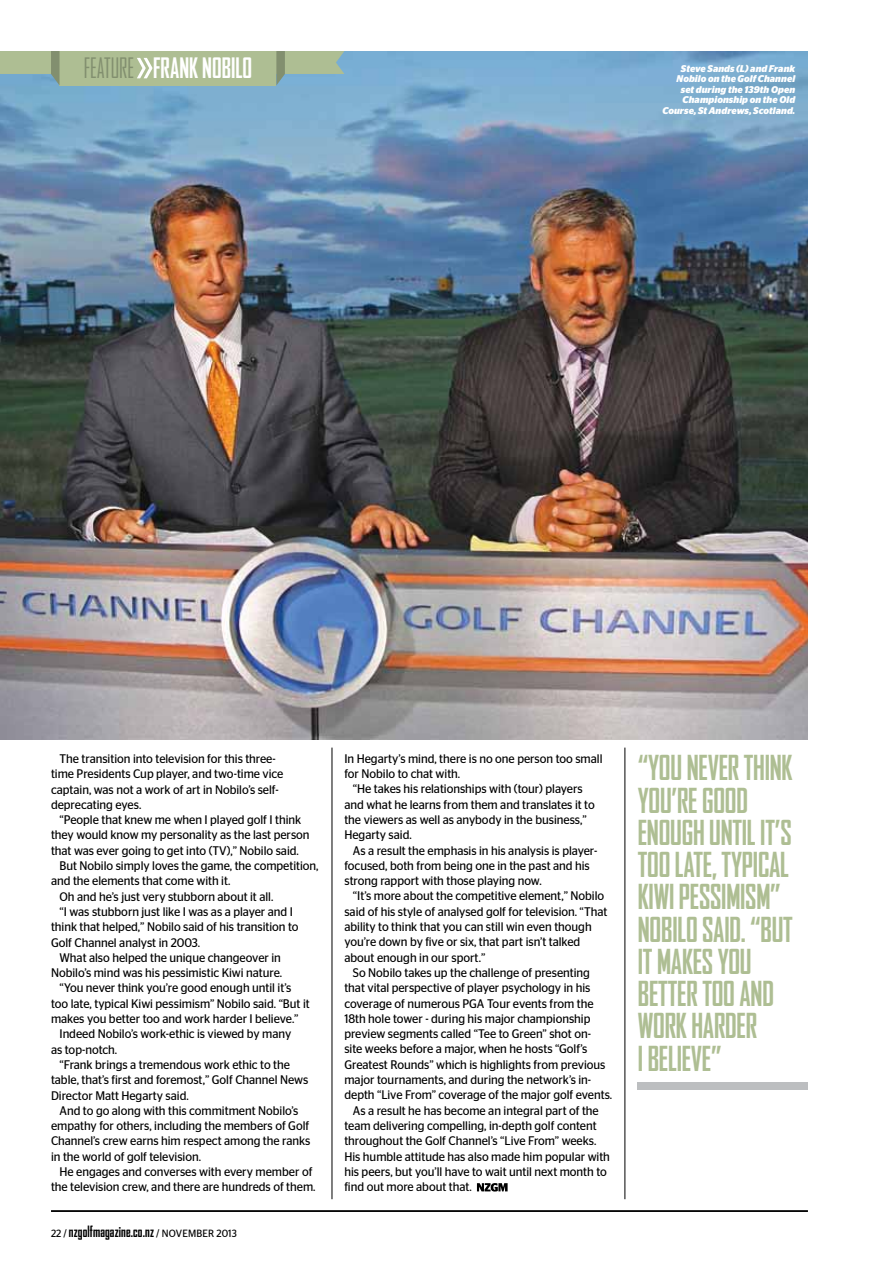
<style>
.page{position:relative;width:893px;height:1263px;background:#fff}
.page>*{position:absolute;margin:0;border:0;box-sizing:border-box;transform-origin:0 0}
.t1{font:700 condensed 33px/32.2px "Agency FB";letter-spacing:-.005em;color:#aebe93}
.t2{font:700 condensed 27px "Agency FB";color:#fff}
.t3{font:700 condensed 15px "Agency FB";color:#000}
.t4{font:12.45px/15.3px "Stag Sans";letter-spacing:-.005em;color:#000;scale:.95 1}
.t5{font:italic 700 9.75px/10.5px "Stag Sans";letter-spacing:.01em;color:#fff;text-align:right;scale:.95 1}
.s1{font-weight:400;color:#828f6f}
.s2{font-family:"Stag Sans";font-weight:400;font-stretch:normal;font-size:10.5px}
</style>
<div class="page">
<hr style="left:51px;top:1210px;width:757px;height:2px;background:#000">
<img style="left:0;top:51px;width:808px;height:689px">
<hr style="left:625px;top:747px;width:1px;height:452px;background:#000">
<hr style="left:332px;top:747px;width:1px;height:452px;background:#000">
<svg style="left:477px;top:1183px;width:31px;height:8px"></svg>
<div style="left:638px;top:1082px;width:170px;height:8px;background:#bcbec0"></div>
<svg style="left:0;top:51px;width:344px;height:34px;background:#a6ba9a"></svg>
<h2 class="t2" style="left:84px;top:54px;width:170px"><span class="s1">FEATURE</span> FRANK NOBILO</h2>
<p class="t5" style="left:662px;top:63px;width:141px">Steve Sands (L) and Frank<br>Nobilo on the Golf Channel set during the 139th Open<br>Championship on the Old<br>Course, St Andrews, Scotland.</p>
<h2 class="t2" style="left:155px;top:54px;width:97px">US OPE 2013</h2>
<p class="t4" style="left:51px;top:751px;width:246px;text-indent:9px">The transition into television for this three&shy;time Presidents Cup player, and two-time vice captain, was not a work of art in Nobilo’s self&shy;deprecating eyes.</p>
<p class="t4" style="left:60px;top:812px;width:256px">“People that knew me when I played golf I think</p>
<p class="t4" style="left:51px;top:827px;width:274px">they would know my personality as the last person</p>
<p class="t4" style="left:51px;top:843px;width:262px">that was ever going to get into (TV),” Nobilo said.</p>
<p class="t4" style="left:60px;top:858px;width:274px">But Nobilo simply loves the game, the competition,</p>
<p class="t4" style="left:51px;top:873px;width:190px">and the elements that come with it.</p>
<p class="t4" style="left:60px;top:888px;width:227px">Oh and he’s just very stubborn about it all.</p>
<p class="t4" style="left:60px;top:904px;width:247px">“I was stubborn just like I was as a player and I</p>
<p class="t4" style="left:51px;top:919px;width:262px">think that helped,” Nobilo said of his transition to</p>
<p class="t4" style="left:51px;top:934px;width:159px">Golf Channel analyst in 2003.</p>
<p class="t4" style="left:60px;top:950px;width:235px">What also helped the unique changeover in</p>
<p class="t4" style="left:51px;top:965px;width:245px">Nobilo’s mind was his pessimistic Kiwi nature.</p>
<p class="t4" style="left:60px;top:980px;width:246px">“You never think you’re good enough until it’s</p>
<p class="t4" style="left:51px;top:996px;width:274px">too late, typical Kiwi pessimism” Nobilo said. “But it</p>
<p class="t4" style="left:51px;top:1011px;width:262px">makes you better too and work harder I believe.”</p>
<p class="t4" style="left:60px;top:1026px;width:245px">Indeed Nobilo’s work-ethic is viewed by many</p>
<p class="t4" style="left:51px;top:1041px;width:71px">as top-notch.</p>
<p class="t4" style="left:60px;top:1057px;width:244px">“Frank brings a tremendous work ethic to the</p>
<p class="t4" style="left:51px;top:1072px;width:272px">table, that’s first and foremost,” Golf Channel News</p>
<p class="t4" style="left:51px;top:1087px;width:146px">Director Matt Hegarty said.</p>
<p class="t4" style="left:60px;top:1103px;width:253px">And to go along with this commitment Nobilo’s</p>
<p class="t4" style="left:51px;top:1118px;width:273px">empathy for others, including the members of Golf</p>
<p class="t4" style="left:51px;top:1133px;width:275px">Channel’s crew earns him respect among the ranks</p>
<p class="t4" style="left:51px;top:1149px;width:159px">in the world of golf television.</p>
<p class="t4" style="left:60px;top:1164px;width:268px">He engages and converses with every member of</p>
<p class="t4" style="left:51px;top:1179px;width:280px">the television crew, and there are hundreds of them.</p>
<p class="t3" style="left:51px;top:1224px;width:187px"><span class="s2">22 /</span> NZGOLFMAGAZINE.CO.NZ <span class="s2">/ november 2013</span></p>
<p class="t4" style="left:344px;top:751px;width:273px">In Hegarty’s mind, there is no one person too small</p>
<p class="t4" style="left:344px;top:766px;width:123px">for Nobilo to chat with.</p>
<p class="t4" style="left:353px;top:781px;width:243px">“He takes his relationships with (tour) players</p>
<p class="t4" style="left:344px;top:796px;width:265px">and what he learns from them and translates it to</p>
<p class="t4" style="left:344px;top:812px;width:257px">the viewers as well as anybody in the business,”</p>
<p class="t4" style="left:344px;top:827px;width:72px">Hegarty said.</p>
<p class="t4" style="left:353px;top:842px;width:259px">As a result the emphasis in his analysis is player-</p>
<p class="t4" style="left:344px;top:858px;width:260px">focused, both from being one in the past and his</p>
<p class="t4" style="left:344px;top:873px;width:209px">strong rapport with those playing now.</p>
<p class="t4" style="left:353px;top:888px;width:266px">“It’s more about the competitive element,” Nobilo</p>
<p class="t4" style="left:344px;top:904px;width:278px">said of his style of analysed golf for television. “That</p>
<p class="t4" style="left:344px;top:919px;width:262px">ability to think that you can still win even though</p>
<p class="t4" style="left:344px;top:934px;width:250px">you’re down by five or six, that part isn’t talked</p>
<p class="t4" style="left:344px;top:949px;width:150px">about enough in our sport.”</p>
<p class="t4" style="left:353px;top:965px;width:251px">So Nobilo takes up the challenge of presenting</p>
<p class="t4" style="left:344px;top:980px;width:260px">that vital perspective of player psychology in his</p>
<p class="t4" style="left:344px;top:995px;width:264px">coverage of numerous PGA Tour events from the</p>
<p class="t4" style="left:344px;top:1011px;width:260px">18th hole tower - during his major championship</p>
<p class="t4" style="left:344px;top:1026px;width:261px">preview segments called “Tee to Green” shot on-</p>
<p class="t4" style="left:344px;top:1041px;width:257px">site weeks before a major, when he hosts “Golf’s</p>
<p class="t4" style="left:344px;top:1057px;width:276px">Greatest Rounds” which is highlights from previous</p>
<p class="t4" style="left:344px;top:1072px;width:261px">major tournaments, and during the network’s in-</p>
<p class="t4" style="left:344px;top:1087px;width:283px">depth “Live From” coverage of the major golf events.</p>
<p class="t4" style="left:353px;top:1102px;width:260px">As a result he has become an integral part of the</p>
<p class="t4" style="left:344px;top:1118px;width:267px">team delivering compelling, in-depth golf content</p>
<p class="t4" style="left:344px;top:1133px;width:267px">throughout the Golf Channel’s “Live From” weeks.</p>
<p class="t4" style="left:344px;top:1148px;width:281px">His humble attitude has also made him popular with</p>
<p class="t4" style="left:344px;top:1164px;width:278px">his peers, but you’ll have to wait until next month to</p>
<p class="t4" style="left:344px;top:1179px;width:136px">find out more about that.</p>
<h1 class="t1" style="left:638px;top:753px;width:157px">“YOU NEVER THINK<br>YOU’RE GOOD<br>ENOUGH UNTIL IT’S<br>TOO LATE, TYPICAL<br>KIWI PESSIMISM”<br>NOBILO SAID. “BUT<br>IT MAKES YOU<br>BETTER TOO AND<br>WORK HARDER<br>I BELIEVE”</h1>
</div>
